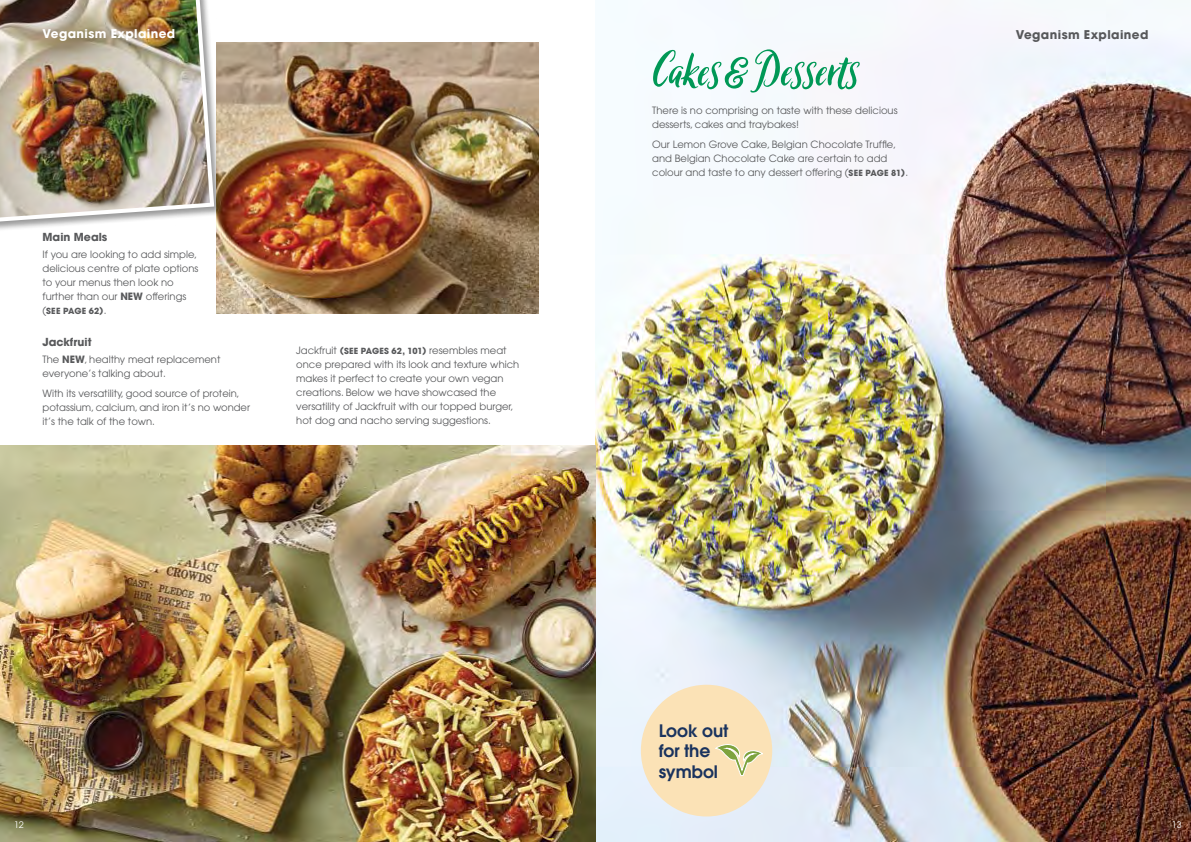
<style>
.page{position:relative;width:1191px;height:842px;background:#fff}
.page>*{position:absolute;margin:0;border:0;box-sizing:border-box;transform-origin:0 0}
.t1{font:italic 61.6px "Fontbox Lemonade Stand";letter-spacing:.01em;color:#009856}
.t2{font:600 17.1px/20.5px "Avant Garde";letter-spacing:-.005em;color:#1a335e}
.t3{font:700 12px "Avant Garde";letter-spacing:.035em;color:#58595b}
.t4{font:700 12px "Avant Garde";letter-spacing:.035em;color:#fff}
.t5{font:700 11px "Avant Garde";color:#58595b}
.t6{font:10px/14px "Avant Garde";color:#58595b}
.t7{font:9px "Avant Garde";color:#fff}
.t8{font:700 8.4px "Avant Garde";letter-spacing:.015em;color:#58595b}
.s1{font-weight:700}
.s2{font-weight:400;font-size:10px}
.s3{font-weight:700;font-size:8.4px}
</style>
<div class="page">
<img style="left:595px;top:0;width:596px;height:842px">
<img style="left:0;top:446px;width:595px;height:396px">
<img style="left:217px;top:43px;width:322px;height:270px">
<div style="left:0;top:0;width:224px;height:231px;background:#000;opacity:.4"></div>
<img style="left:0;top:0;width:216px;height:224px">
<div style="left:641px;top:685px;width:131px;height:131px;background:#fbe2b6;border-radius:50%"></div>
<svg style="left:715px;top:744px;width:47px;height:32px"></svg>
<p class="t4" style="left:43px;top:26px;width:134px">Veganism Explained</p>
<p class="t5" style="left:43px;top:230px;width:66px">Main Meals</p>
<p class="t6" style="left:43px;top:247px;width:157px">If you are looking to add simple, delicious centre of plate options to your menus then look no further than our <span class="s1">NEW</span> offerings</p>
<p class="t8" style="left:43px;top:305px;width:66px"><span class="s2">(</span>SEE PAGE 62)<span class="s2">.</span></p>
<p class="t5" style="left:43px;top:335px;width:51px">Jackfruit</p>
<p class="t6" style="left:43px;top:352px;width:179px">The <span class="s1">NEW</span>, healthy meat replacement everyone’s talking about.</p>
<p class="t6" style="left:43px;top:386px;width:209px">With its versatility, good source of protein, potassium, calcium, and iron it’s no wonder it’s the talk of the town.</p>
<p class="t6" style="left:296px;top:344px;width:224px">Jackfruit <span class="s3">(SEE PAGES 62, 101)</span> resembles meat once prepared with its look and texture which makes it perfect to create your own vegan creations. Below we have showcased the versatility of Jackfruit with our topped burger, hot dog and nacho serving suggestions.</p>
<h1 class="t1" style="left:649px;top:37px;width:208px">Cakes &amp; Desserts</h1>
<p class="t6" style="left:652px;top:103px;width:247px">There is no comprising on taste with these delicious desserts, cakes and traybakes!</p>
<p class="t6" style="left:652px;top:137px;width:257px">Our Lemon Grove Cake, Belgian Chocolate Truffle, and Belgian Chocolate Cake are certain to add colour and taste to any dessert offering (<span class="s3">SEE PAGE 81)</span>.</p>
<p class="t3" style="left:1015px;top:27px;width:134px">Veganism Explained</p>
<h2 class="t2" style="left:659px;top:720px;width:71px">Look out for the symbol</h2>
<p class="t7" style="left:14px;top:819px;width:11px">12</p>
<p class="t7" style="left:1171px;top:819px;width:11px">13</p>
</div>
